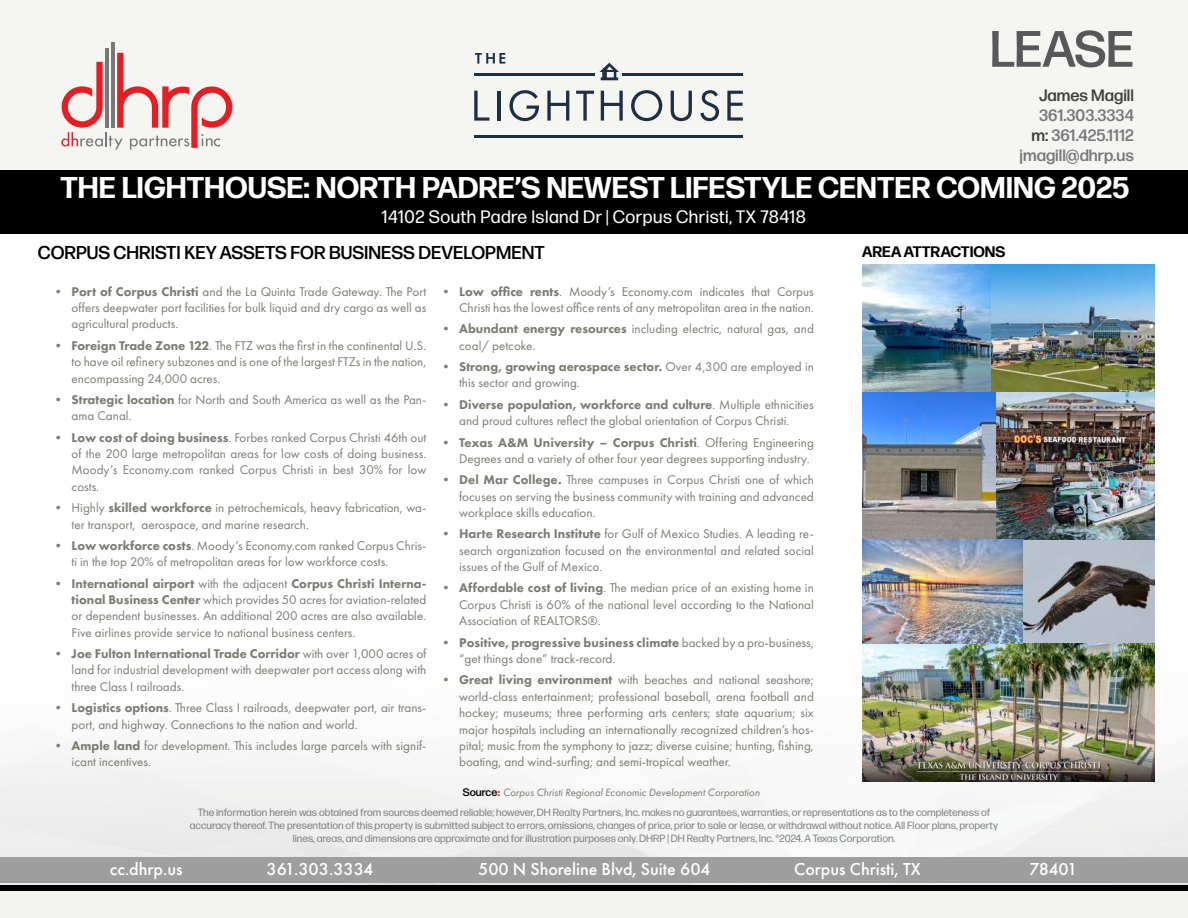
<style>
.page{position:relative;width:1188px;height:918px;background:#fff}
.page>*{position:absolute;margin:0;border:0;box-sizing:border-box;transform-origin:0 0}
.t1{font:500 51px "Forma DJR Text";letter-spacing:-.01em;color:#57585a}
.t2{font:700 30px "Forma DJR Text";color:#fff}
.t3{font:500 18.6px "Forma DJR Text";color:#000}
.t4{font:500 18px "Futura PT";color:#fff}
.t5{font:18px "Forma DJR Text";letter-spacing:.025em;color:#fff}
.t6{font:500 16.5px/19.8px "Forma DJR Text";color:#76787b;text-align:right}
.t7{font:500 16.5px "Forma DJR Text";color:#3e3e3f}
.t8{font:700 15.3px "Forma DJR Text";color:#000}
.t9{font:13.05px/16.4px "Futura PT";color:#7a7c73;text-align:justify}
.t10{font:italic 10.95px "Futura PT";color:#7a7c73}
.t11{font:10.5px/12.6px "Forma DJR Text";color:#808285;text-align:center}
.s1{color:#3e3e3f}
.s2{font-weight:800}
.s3{font-family:"Forma DJR Text";font-weight:500;font-style:normal;color:#000}
.s4{font-weight:800;font-style:normal;color:#e81e26}
</style>
<div class="page">
<div style="left:0;top:0;width:1188px;height:175px;background:#f3f3ef"></div>
<svg style="left:0;top:585px;width:1188px;height:300px"></svg>
<div style="left:0;top:857px;width:1188px;height:26px;background:#9e9e9f"></div>
<div style="left:0;top:885px;width:1188px;height:7px;background:#000"></div>
<hr style="left:111px;top:42px;width:3px;height:86px;background:#787779">
<hr style="left:105px;top:48px;width:4px;height:80px;background:#787779">
<svg style="left:61px;top:53px;width:171px;height:97px"></svg>
<div style="left:0;top:171px;width:1188px;height:63px;background:#000"></div>
<svg style="left:475px;top:53px;width:30px;height:11px"></svg>
<svg style="left:474px;top:91px;width:15px;height:30px"></svg>
<hr style="left:498px;top:91px;width:3px;height:30px;background:#1e2e43">
<svg style="left:509px;top:90px;width:30px;height:31px"></svg>
<svg style="left:547px;top:91px;width:22px;height:30px"></svg>
<svg style="left:576px;top:91px;width:18px;height:30px"></svg>
<svg style="left:601px;top:91px;width:22px;height:30px"></svg>
<svg style="left:631px;top:90px;width:31px;height:31px"></svg>
<svg style="left:671px;top:91px;width:21px;height:30px"></svg>
<svg style="left:700px;top:90px;width:19px;height:31px"></svg>
<svg style="left:727px;top:91px;width:16px;height:30px"></svg>
<svg style="left:599px;top:63px;width:20px;height:17px"></svg>
<hr style="left:474px;top:73px;width:120px;height:3px;background:#1e2e43">
<hr style="left:623px;top:73px;width:120px;height:3px;background:#1e2e43">
<hr style="left:474px;top:135px;width:269px;height:3px;background:#1e2e43">
<div style="left:0;top:892px;width:1188px;height:26px;background:#f3f3ef"></div>
<img style="left:862px;top:264px;width:292px;height:518px">
<h1 class="t1" style="left:990px;top:17px;width:146px">LEASE</h1>
<p class="t7" style="left:1039px;top:85px;width:96px">James Magill</p>
<p class="t6" style="left:1020px;top:105px;width:116px">361.303.3334 <span class="s1">m:</span> 361.425.1112 jmagill@dhrp.us</p>
<h2 class="t2" style="left:60px;top:168px;width:1070px">THE LIGHTHOUSE: NORTH PADRE’S NEWEST LIFESTYLE CENTER COMING 2025</h2>
<h3 class="t5" style="left:381px;top:205px;width:426px">14102 South Padre Island Dr | Corpus Christi, TX 78418</h3>
<h3 class="t3" style="left:38px;top:241px;width:508px">CORPUS CHRISTI KEY ASSETS FOR BUSINESS DEVELOPMENT</h3>
<p class="t9" style="left:72px;top:283px;width:356px;text-indent:-20px"><span class="s2">• Port of Corpus Christi</span> and the La Quinta Trade Gateway. The Port offers deepwater port facilities for bulk liquid and dry cargo as well as agricultural products.</p>
<p class="t9" style="left:72px;top:337px;width:356px;text-indent:-20px"><span class="s2">• Foreign Trade Zone 122</span>. The FTZ was the first in the continental U.S. to have oil refinery subzones and is one of the largest FTZs in the nation, encompassing 24,000 acres.</p>
<p class="t9" style="left:72px;top:391px;width:356px;text-indent:-20px"><span class="s2">• Strategic location</span> for North and South America as well as the Pan&shy;ama Canal.</p>
<p class="t9" style="left:72px;top:429px;width:356px;text-indent:-20px"><span class="s2">• Low cost of doing business</span>. Forbes ranked Corpus Christi 46th out of the 200 large metropolitan areas for low costs of doing business.<br>Moody’s Economy.com ranked Corpus Christi in best 30% for low costs.</p>
<p class="t9" style="left:72px;top:500px;width:356px;text-indent:-20px">• Highly <span class="s2">skilled workforce</span> in petrochemicals, heavy fabrication, wa&shy;ter transport, aerospace, and marine research.</p>
<p class="t9" style="left:72px;top:537px;width:356px;text-indent:-20px"><span class="s2">• Low workforce costs</span>. Moody’s Economy.com ranked Corpus Chris&shy;ti in the top 20% of metropolitan areas for low workforce costs.</p>
<p class="t9" style="left:72px;top:575px;width:356px;text-indent:-20px"><span class="s2">• International airport</span> with the adjacent <span class="s2">Corpus Christi Interna&shy;tional Business Center</span> which provides 50 acres for aviation-related or dependent businesses. An additional 200 acres are also available.<br>Five airlines provide service to national business centers.</p>
<p class="t9" style="left:72px;top:645px;width:356px;text-indent:-20px"><span class="s2">• Joe Fulton International Trade Corridor</span> with over 1,000 acres of land for industrial development with deepwater port access along with three Class I railroads.</p>
<p class="t9" style="left:72px;top:700px;width:356px;text-indent:-20px"><span class="s2">• Logistics options</span>. Three Class I railroads, deepwater port, air trans&shy;port, and highway. Connections to the nation and world.</p>
<p class="t9" style="left:72px;top:737px;width:356px;text-indent:-20px"><span class="s2">• Ample land</span> for development. This includes large parcels with signif&shy;icant incentives.</p>
<p class="t9" style="left:439px;top:283px;width:376px;text-align:right"><span class="s2">• Low office rents</span>. Moody’s Economy.com indicates that Corpus<br>Christi has the lowest office rents of any metropolitan area in the nation.</p>
<p class="t9" style="left:459px;top:321px;width:356px;text-indent:-20px"><span class="s2">• Abundant energy resources</span> including electric, natural gas, and coal/ petcoke.</p>
<p class="t9" style="left:459px;top:359px;width:356px;text-indent:-20px"><span class="s2">• Strong, growing aerospace sector.</span> Over 4,300 are employed in this sector and growing.</p>
<p class="t9" style="left:439px;top:396px;width:376px;text-align:center"><span class="s2">• Diverse population, workforce and culture</span>. Multiple ethnicities and proud cultures reflect the global orientation of Corpus Christi.</p>
<p class="t9" style="left:459px;top:434px;width:356px;text-indent:-20px"><span class="s2">• Texas A&amp;M University – Corpus Christi</span>. Offering Engineering<br>Degrees and a variety of other four year degrees supporting industry.</p>
<p class="t9" style="left:459px;top:472px;width:356px;text-indent:-20px"><span class="s2">• Del Mar College.</span> Three campuses in Corpus Christi one of which focuses on serving the business community with training and advanced workplace skills education.</p>
<p class="t9" style="left:459px;top:526px;width:356px;text-indent:-20px"><span class="s2">• Harte Research Institute</span> for Gulf of Mexico Studies. A leading re&shy;search organization focused on the environmental and related social issues of the Gulf of Mexico.</p>
<p class="t9" style="left:459px;top:580px;width:356px;text-indent:-20px"><span class="s2">• Affordable cost of living</span>. The median price of an existing home in Corpus Christi is 60% of the national level according to the National Association of REALTORS®.</p>
<p class="t9" style="left:459px;top:634px;width:356px;text-indent:-20px"><span class="s2">• Positive, progressive business climate</span> backed by a pro-business, “get things done” track-record.</p>
<p class="t9" style="left:459px;top:672px;width:356px;text-indent:-20px"><span class="s2">• Great living environment</span> with beaches and national seashore; world-class entertainment; professional baseball, arena football and hockey; museums; three performing arts centers; state aquarium; six major hospitals including an internationally recognized children’s hos&shy;pital; music from the symphony to jazz; diverse cuisine; hunting, fishing, boating, and wind-surfing; and semi-tropical weather.</p>
<p class="t10" style="left:463px;top:786px;width:298px"><span class="s3">Source</span><span class="s4">:</span> Corpus Christi Regional Economic Development Corporation</p>
<p class="t8" style="left:862px;top:242px;width:145px">AREA ATTRACTIONS</p>
<p class="t11" style="left:190px;top:806px;width:810px">The information herein was obtained from sources deemed reliable; however, DH Realty Partners, Inc. makes no guarantees, warranties, or representations as to the completeness of accuracy thereof. The presentation of this property is submitted subject to errors, omissions, changes of price, prior to sale or lease, or withdrawal without notice. All Floor plans, property lines, areas, and dimensions are approximate and for illustration purposes only. DHRP | DH Realty Partners, Inc. ®2024. A Texas Corporation.</p>
<h3 class="t4" style="left:110px;top:859px;width:74px">cc.dhrp.us</h3>
<h3 class="t4" style="left:267px;top:859px;width:108px">361.303.3334</h3>
<h3 class="t4" style="left:478px;top:859px;width:234px">500 N Shoreline Blvd, Suite 604</h3>
<h3 class="t4" style="left:794px;top:859px;width:128px">Corpus Christi, TX</h3>
<h3 class="t4" style="left:1030px;top:859px;width:49px">78401</h3>
</div>
